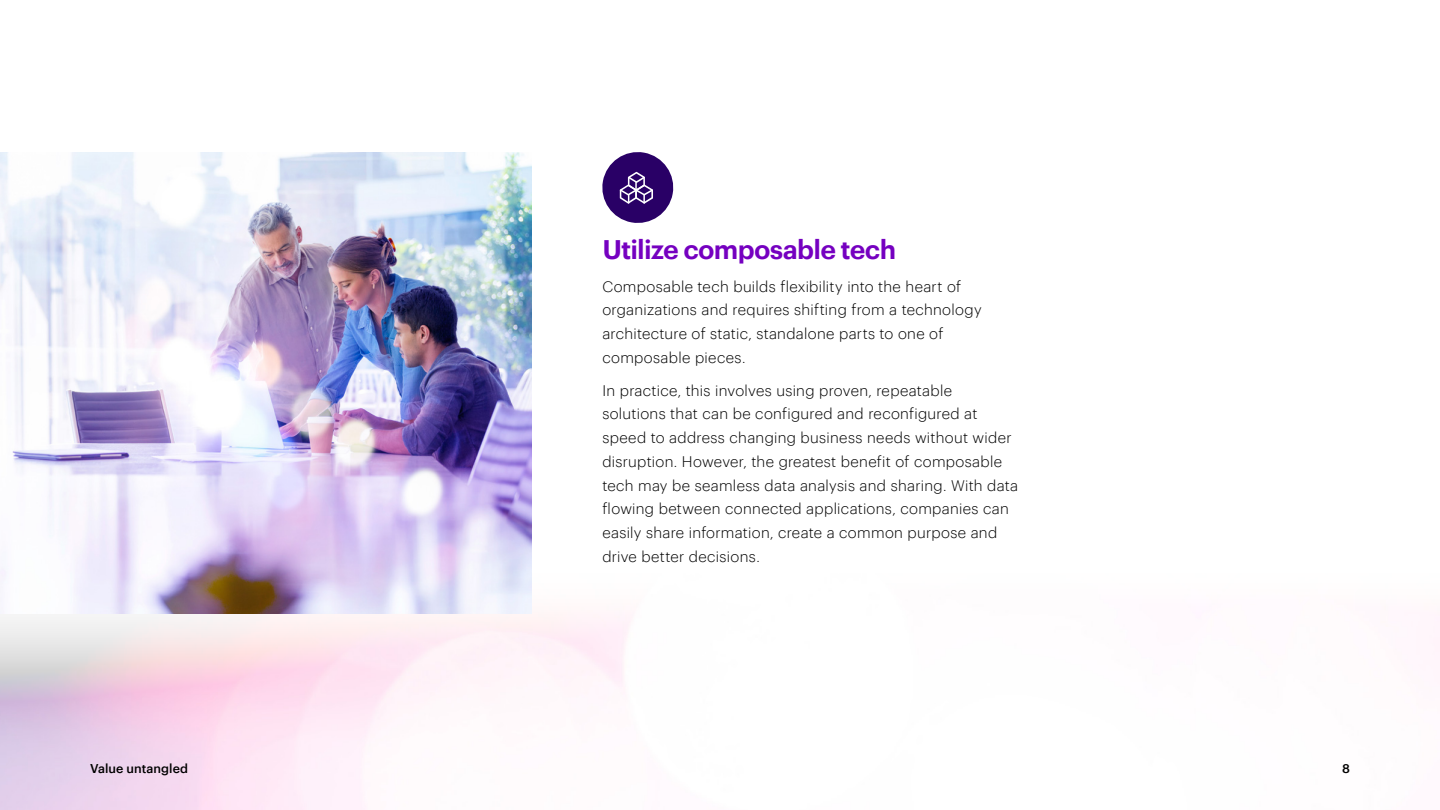
<style>
.page{position:relative;width:1440px;height:810px;background:#fff}
.page>*{position:absolute;margin:0;border:0;box-sizing:border-box;transform-origin:0 0}
.t1{font:600 26.25px "Graphik";letter-spacing:-.03em;color:#7500c0}
.t2{font:300 15px/23.8px "Graphik";letter-spacing:.02em;color:#000}
.t3{font:500 12.5px "Graphik";color:#000}
</style>
<div class="page">
<svg style="left:0;top:560px;width:1440px;height:250px"></svg>
<img style="left:0;top:152px;width:531px;height:461px">
<svg style="left:602px;top:152px;width:72px;height:71px"></svg>
<h1 class="t1" style="left:602px;top:229px;width:295px">Utilize composable tech</h1>
<p class="t2" style="left:602px;top:273px;width:381px">Composable tech builds flexibility into the heart of organizations and requires shifting from a technology architecture of static, standalone parts to one of composable pieces.</p>
<p class="t2" style="left:602px;top:377px;width:417px">In practice, this involves using proven, repeatable solutions that can be configured and reconfigured at speed to address changing business needs without wider disruption. However, the greatest benefit of composable tech may be seamless data analysis and sharing. With data flowing between connected applications, companies can easily share information, create a common purpose and drive better decisions.</p>
<p class="t3" style="left:90px;top:759px;width:100px">Value untangled</p>
<p class="t3" style="left:1342px;top:759px;width:9px">8</p>
</div>
